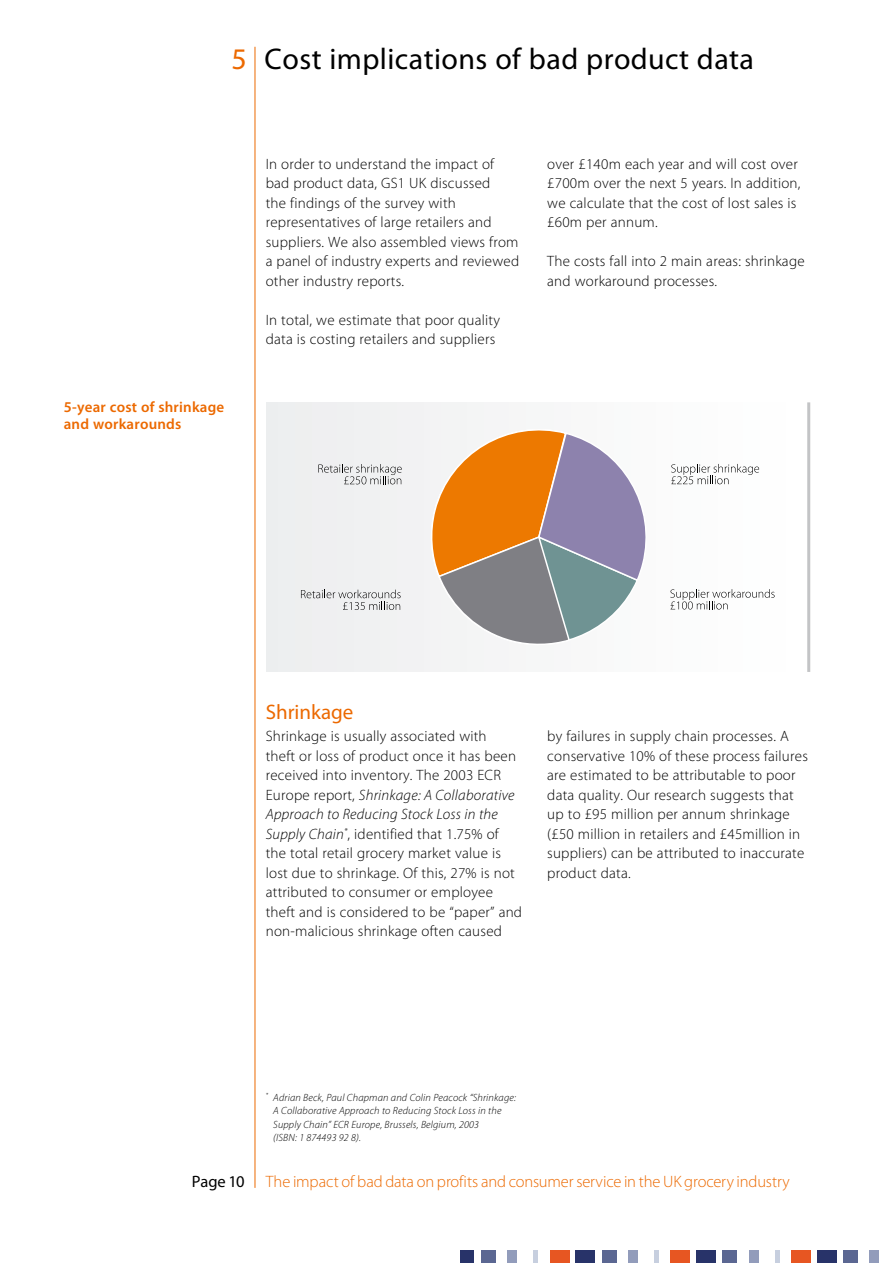
<style>
.page{position:relative;width:893px;height:1263px;background:#fff}
.page>*{position:absolute;margin:0;border:0;box-sizing:border-box;transform-origin:0 0}
.SF_Brochure_Headline{font:30px "Myriad Pro";letter-spacing:.015em;color:#000}
.SF_Subhead{font:21px "Myriad Pro";color:#ec6900}
.t1{font:300 16.5px "Myriad Pro";letter-spacing:-.005em;color:#ec6900}
.t2{font:16.5px "Myriad Pro";letter-spacing:-.01em;color:#000}
.SF__Brochure_Body_co{font:300 15px/19.5px "Myriad Pro";letter-spacing:.015em;color:#000}
.SF_Caption_heading{font:600 15px/16.5px "Myriad Pro";letter-spacing:.015em;color:#ec6900}
.SF_Credit_caption{font:italic 300 10.5px/13.5px "Myriad Pro";letter-spacing:.015em;color:#000}
.s1{color:#ec6900}
.s2{font-style:italic}
</style>
<div class="page">
<hr style="left:255px;top:47px;width:1px;height:1141px;background:#ec6900">
<div style="left:869px;top:1250px;width:10px;height:13px;background:#929cbb"></div>
<div style="left:843px;top:1250px;width:15px;height:13px;background:#5b6792"></div>
<div style="left:817px;top:1250px;width:19px;height:13px;background:#283369"></div>
<div style="left:550px;top:1250px;width:20px;height:13px;background:#e75622"></div>
<div style="left:670px;top:1250px;width:20px;height:13px;background:#e75622"></div>
<div style="left:654px;top:1250px;width:5px;height:13px;background:#c7cfdf"></div>
<div style="left:628px;top:1250px;width:10px;height:13px;background:#929cbb"></div>
<div style="left:602px;top:1250px;width:15px;height:13px;background:#5b6792"></div>
<div style="left:576px;top:1250px;width:19px;height:13px;background:#283369"></div>
<div style="left:791px;top:1250px;width:20px;height:13px;background:#e75622"></div>
<div style="left:775px;top:1250px;width:5px;height:13px;background:#c7cfdf"></div>
<div style="left:749px;top:1250px;width:9px;height:13px;background:#929cbb"></div>
<div style="left:722px;top:1250px;width:15px;height:13px;background:#5b6792"></div>
<div style="left:696px;top:1250px;width:20px;height:13px;background:#283369"></div>
<div style="left:533px;top:1250px;width:5px;height:13px;background:#c7cfdf"></div>
<div style="left:507px;top:1250px;width:10px;height:13px;background:#929cbb"></div>
<div style="left:481px;top:1250px;width:14px;height:13px;background:#5b6792"></div>
<div style="left:460px;top:1250px;width:14px;height:13px;background:#283369"></div>
<div style="left:267px;top:402px;width:542px;height:270px;background:#f6f7f7"></div>
<svg style="left:318px;top:464px;width:84px;height:20px"></svg>
<svg style="left:432px;top:430px;width:214px;height:214px"></svg>
<svg style="left:671px;top:464px;width:88px;height:20px"></svg>
<svg style="left:670px;top:589px;width:105px;height:20px"></svg>
<svg style="left:301px;top:590px;width:100px;height:20px"></svg>
<hr style="left:807px;top:402px;width:3px;height:270px;background:#c3c4c6">
<p class="SF_Brochure_Headline" style="left:232px;top:41px;width:524px"><span class="s1">5</span> Cost implications of bad product data</p>
<p class="SF_Caption_heading" style="left:64px;top:399px;width:162px">5-year cost of shrinkage and workarounds</p>
<p class="SF__Brochure_Body_co" style="left:266px;top:154px;width:255px">In order to understand the impact of bad product data, GS1 UK discussed<br>the findings of the survey with representatives of large retailers and suppliers. We also assembled views from a panel of industry experts and reviewed other industry reports.</p>
<p class="SF__Brochure_Body_co" style="left:266px;top:310px;width:236px">In total, we estimate that poor quality data is costing retailers and suppliers</p>
<p class="SF__Brochure_Body_co" style="left:547px;top:154px;width:255px">over £140m each year and will cost over £700m over the next 5 years. In addition, we calculate that the cost of lost sales is £60m per annum.</p>
<p class="SF__Brochure_Body_co" style="left:547px;top:251px;width:259px">The costs fall into 2 main areas: shrinkage and workaround processes.</p>
<p class="SF_Subhead" style="left:266px;top:699px;width:89px">Shrinkage</p>
<p class="SF__Brochure_Body_co" style="left:266px;top:726px;width:258px">Shrinkage is usually associated with<br>theft or loss of product once it has been received into inventory. The 2003 ECR Europe report, <span class="s2">Shrinkage: A Collaborative Approach to Reducing Stock Loss in the Supply Chain</span><sup>*</sup>, identified that 1.75% of the total retail grocery market value is lost due to shrinkage. Of this, 27% is not attributed to consumer or employee theft and is considered to be “paper” and non-malicious shrinkage often caused</p>
<p class="SF__Brochure_Body_co" style="left:547px;top:726px;width:262px">by failures in supply chain processes. A conservative 10% of these process failures are estimated to be attributable to poor data quality. Our research suggests that up to £95 million per annum shrinkage (£50 million in retailers and £45million in suppliers) can be attributed to inaccurate product data.</p>
<p class="SF_Credit_caption" style="left:273px;top:1090px;width:244px;text-indent:-7px"><sup>*</sup> Adrian Beck, Paul Chapman and Colin Peacock “Shrinkage:<br>A Collaborative Approach to Reducing Stock Loss in the Supply Chain” ECR Europe, Brussels, Belgium, 2003<br>(ISBN: 1 874493 92 8).</p>
<p class="t2" style="left:192px;top:1171px;width:54px">Page 10</p>
<p class="t1" style="left:266px;top:1172px;width:525px">The impact of bad data on profits and consumer service in the UK grocery industry</p>
</div>
